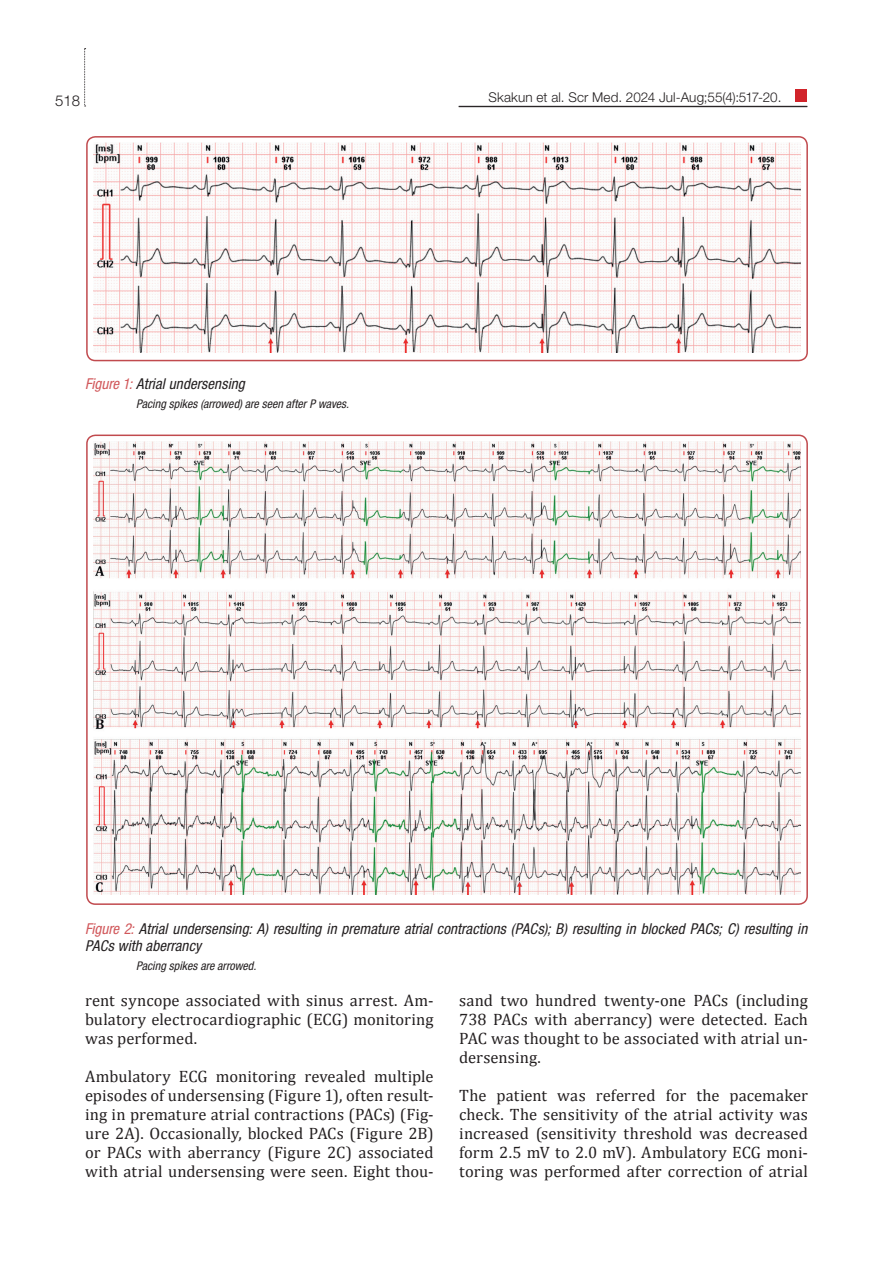
<style>
.page{position:relative;width:893px;height:1263px;background:#fff}
.page>*{position:absolute;margin:0;border:0;box-sizing:border-box;transform-origin:0 0}
.t1{font:16.5px/18.9px "Cambria";letter-spacing:.005em;color:#231f20;text-align:justify}
.t2{font:italic condensed 15px/16.5px "Helvetica Neue LT Pro";letter-spacing:.01em;color:#231f20}
.t3{font:300 15px "Helvetica Neue LT Pro";color:#231f20}
.t4{font:300 13.5px "Helvetica Neue LT Pro";letter-spacing:.01em;color:#231f20}
.t5{font:italic condensed 12px "Helvetica Neue LT Pro";letter-spacing:.005em;color:#231f20}
.s1{color:#d1585b}
</style>
<div class="page">
<svg style="left:84px;top:48px;width:2px;height:59px"></svg>
<div style="left:795px;top:89px;width:13px;height:13px;background:#d1232a"></div>
<hr style="left:459px;top:106px;width:348px;height:1px;background:#231f20">
<img style="left:93px;top:143px;width:707px;height:209px">
<img style="left:93px;top:441px;width:707px;height:454px">
<div style="left:86px;top:136px;width:722px;height:225px;border:2px solid #c14a4e;border-radius:9px"></div>
<div style="left:86px;top:435px;width:722px;height:470px;border:2px solid #c14a4e;border-radius:9px"></div>
<p class="t3" style="left:55px;top:92px;width:27px">518</p>
<p class="t2" style="left:85px;top:376px;width:161px"><span class="s1">Figure 1:</span> Atrial undersensing</p>
<p class="t5" style="left:136px;top:397px;width:215px">Pacing spikes (arrowed) are seen after P waves.</p>
<p class="t4" style="left:488px;top:89px;width:294px">Skakun et al. Scr Med. 2024 Jul-Aug;55(4):517-20.</p>
<p class="t2" style="left:85px;top:921px;width:724px"><span class="s1">Figure 2:</span> Atrial undersensing: A) resulting in premature atrial contractions (PACs); B) resulting in blocked PACs; C) resulting in<br>PACs with aberrancy</p>
<p class="t5" style="left:136px;top:958px;width:122px">Pacing spikes are arrowed.</p>
<p class="t1" style="left:85px;top:991px;width:350px">rent syncope associated with sinus arrest. Am&shy;bulatory electrocardiographic (ECG) monitoring was performed.</p>
<p class="t1" style="left:85px;top:1067px;width:350px">Ambulatory ECG monitoring revealed multiple episodes of undersensing (Figure 1), often result&shy;ing in premature atrial contractions (PACs) (Fig&shy;ure 2A). Occasionally, blocked PACs (Figure 2B) or PACs with aberrancy (Figure 2C) associated with atrial undersensing were seen. Eight thou-</p>
<p class="t1" style="left:459px;top:991px;width:350px">sand two hundred twenty-one PACs (including 738 PACs with aberrancy) were detected. Each PAC was thought to be associated with atrial un&shy;dersensing.</p>
<p class="t1" style="left:459px;top:1086px;width:350px">The patient was referred for the pacemaker check. The sensitivity of the atrial activity was increased (sensitivity threshold was decreased form 2.5 mV to 2.0 mV). Ambulatory ECG moni&shy;toring was performed after correction of atrial</p>
</div>
